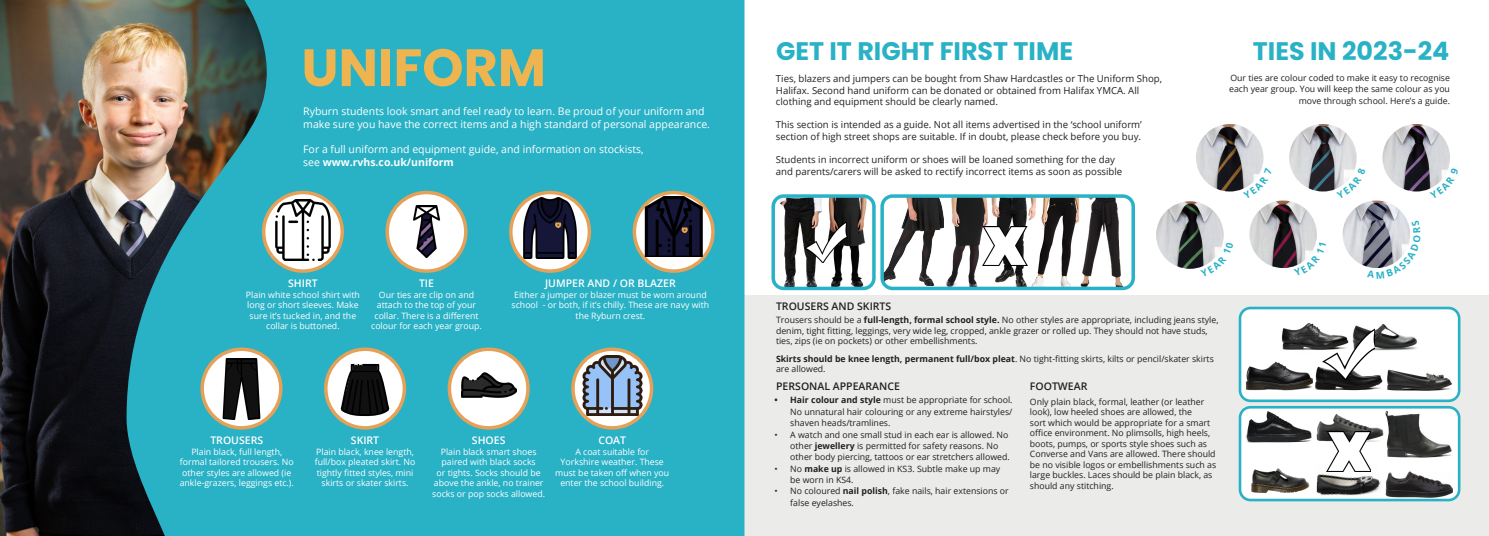
<style>
.page{position:relative;width:1489px;height:536px;background:#fff}
.page>*{position:absolute;margin:0;border:0;box-sizing:border-box;transform-origin:0 0}
.Heading_1{font:700 52.5px "Poppins";color:#edb450}
.t1{font:700 25.38px "Poppins";color:#29b1c6}
.t2{font:10.5px/12.6px "Open Sans";color:#fff}
.t3{font:600 10.5px "Open Sans";color:#fff}
.t4{font:600 10.5px "Open Sans";color:#231f20}
.t5{font:700 10.5px "Open Sans";color:#fff}
.t6{font:9.62px/11.5px "Open Sans";color:#231f20}
.t7{font:8.75px/10.5px "Open Sans";color:#231f20}
.t8{font:8.75px/10.5px "Open Sans";color:#fff;text-align:center}
.s1{font-weight:400}
.s2{color:#fff}
.s3{font-weight:700}
</style>
<div class="page">
<img style="left:0;top:0;width:126px;height:536px">
<div style="left:744px;top:295px;width:744px;height:241px;background:#ebebea"></div>
<img style="left:1195px;top:124px;width:68px;height:67px;border-radius:34px">
<svg style="left:126px;top:0;width:618px;height:536px;background:#32a8b9"></svg>
<div style="left:1239px;top:407px;width:219px;height:93px;background:#fff;border-radius:10px"></div>
<div style="left:1239px;top:308px;width:219px;height:93px;background:#fff;border-radius:10px"></div>
<svg style="left:202px;top:349px;width:79px;height:79px"></svg>
<div style="left:200px;top:347px;width:82px;height:82px;border:4px solid #e5a157;border-radius:50%"></div>
<img style="left:211px;top:358px;width:61px;height:61px">
<svg style="left:634px;top:192px;width:79px;height:79px"></svg>
<div style="left:632px;top:191px;width:82px;height:82px;border:4px solid #e5a157;border-radius:50%"></div>
<img style="left:643px;top:197px;width:59px;height:59px">
<svg style="left:263px;top:192px;width:79px;height:79px"></svg>
<div style="left:262px;top:191px;width:82px;height:82px;border:4px solid #e5a157;border-radius:50%"></div>
<img style="left:272px;top:199px;width:61px;height:61px">
<svg style="left:326px;top:349px;width:78px;height:79px"></svg>
<div style="left:324px;top:347px;width:82px;height:82px;border:4px solid #e5a157;border-radius:50%"></div>
<svg style="left:340px;top:364px;width:49px;height:53px"></svg>
<svg style="left:511px;top:192px;width:78px;height:79px"></svg>
<div style="left:509px;top:191px;width:82px;height:82px;border:4px solid #e5a157;border-radius:50%"></div>
<img style="left:519px;top:197px;width:61px;height:61px">
<svg style="left:449px;top:349px;width:79px;height:79px"></svg>
<div style="left:447px;top:347px;width:82px;height:82px;border:4px solid #e5a157;border-radius:50%"></div>
<img style="left:461px;top:358px;width:55px;height:55px">
<svg style="left:387px;top:192px;width:79px;height:79px"></svg>
<div style="left:385px;top:191px;width:82px;height:82px;border:4px solid #e5a157;border-radius:50%"></div>
<img style="left:400px;top:206px;width:52px;height:52px">
<svg style="left:573px;top:349px;width:78px;height:79px"></svg>
<div style="left:571px;top:347px;width:82px;height:82px;border:4px solid #e5a157;border-radius:50%"></div>
<img style="left:582px;top:356px;width:60px;height:59px">
<img style="left:1281px;top:323px;width:136px;height:28px">
<img style="left:1245px;top:361px;width:137px;height:30px">
<img style="left:1386px;top:369px;width:65px;height:22px">
<img style="left:1322px;top:329px;width:52px;height:51px">
<img style="left:776px;top:199px;width:46px;height:86px">
<img style="left:828px;top:199px;width:42px;height:86px">
<img style="left:805px;top:222px;width:42px;height:41px">
<img style="left:1289px;top:124px;width:67px;height:67px;border-radius:34px">
<img style="left:1342px;top:200px;width:67px;height:68px;border-radius:34px">
<img style="left:1383px;top:410px;width:69px;height:48px">
<img style="left:1244px;top:410px;width:139px;height:33px">
<img style="left:1316px;top:468px;width:64px;height:28px">
<img style="left:1244px;top:468px;width:66px;height:29px">
<img style="left:1385px;top:471px;width:67px;height:26px">
<img style="left:1326px;top:431px;width:44px;height:40px">
<div style="left:1238px;top:307px;width:222px;height:95px;border:3px solid #29b1c6;border-radius:10px"></div>
<div style="left:1238px;top:406px;width:222px;height:95px;border:3px solid #29b1c6;border-radius:10px"></div>
<img style="left:885px;top:199px;width:59px;height:86px">
<img style="left:946px;top:199px;width:42px;height:86px">
<img style="left:988px;top:199px;width:43px;height:86px">
<img style="left:982px;top:226px;width:45px;height:39px">
<img style="left:1079px;top:199px;width:43px;height:86px">
<img style="left:1031px;top:199px;width:48px;height:86px">
<div style="left:771px;top:194px;width:104px;height:96px;border:4px solid #29b1c6;border-radius:10px"></div>
<div style="left:880px;top:194px;width:254px;height:96px;border:4px solid #29b1c6;border-radius:10px"></div>
<img style="left:1249px;top:200px;width:67px;height:68px;border-radius:34px">
<img style="left:1156px;top:201px;width:67px;height:68px;border-radius:34px">
<img style="left:1382px;top:124px;width:67px;height:67px;border-radius:34px">
<svg style="left:1243px;top:168px;width:19px;height:21px"></svg>
<svg style="left:1336px;top:168px;width:19px;height:21px"></svg>
<svg style="left:1366px;top:220px;width:44px;height:48px;background:#9fa0aa"></svg>
<svg style="left:1293px;top:242px;width:23px;height:25px"></svg>
<svg style="left:1200px;top:242px;width:23px;height:26px"></svg>
<svg style="left:1429px;top:168px;width:20px;height:21px"></svg>
<p class="Heading_1" style="left:301px;top:37px;width:246px">UNIFORM</p>
<p class="t2" style="left:303px;top:105px;width:408px">Ryburn students look smart and feel ready to learn. Be proud of your uniform and make sure you have the correct items and a high standard of personal appearance.</p>
<p class="t2" style="left:303px;top:143px;width:342px">For a full uniform and equipment guide, and information on stockists,</p>
<p class="t5" style="left:303px;top:154px;width:152px"><span class="s1">see</span> www.rvhs.co.uk/uniform</p>
<p class="t3" style="left:288px;top:276px;width:31px">SHIRT</p>
<p class="t8" style="left:246px;top:289px;width:115px">Plain white school shirt with long or short sleeves. Make sure it’s tucked in, and the collar is buttoned.</p>
<p class="t3" style="left:419px;top:276px;width:17px">TIE</p>
<p class="t8" style="left:371px;top:289px;width:112px">Our ties are clip on and attach to the top of your collar. There is a different colour for each year group.</p>
<p class="t3" style="left:545px;top:276px;width:132px">JUMPER AND / OR BLAZER</p>
<p class="t8" style="left:511px;top:289px;width:199px">Either a jumper or blazer must be worn around school - or both, if it’s chilly. These are navy with the Ryburn crest.</p>
<p class="t3" style="left:210px;top:433px;width:54px">TROUSERS</p>
<p class="t8" style="left:180px;top:446px;width:116px">Plain black, full length, formal tailored trousers. No other styles are allowed (ie ankle-grazers, leggings etc.).</p>
<p class="t3" style="left:351px;top:433px;width:30px">SKIRT</p>
<p class="t8" style="left:315px;top:446px;width:102px">Plain black, knee length, full/box pleated skirt. No tightly fitted styles, mini skirts or skater skirts.</p>
<p class="t3" style="left:472px;top:433px;width:35px">SHOES</p>
<p class="t8" style="left:432px;top:446px;width:114px">Plain black smart shoes paired with black socks<br>or tights. Socks should be above the ankle, no trainer socks or pop socks allowed.</p>
<p class="t3" style="left:598px;top:433px;width:29px">COAT</p>
<p class="t8" style="left:555px;top:446px;width:115px">A coat suitable for<br>Yorkshire weather. These must be taken off when you enter the school building.</p>
<p class="t1" style="left:776px;top:36px;width:298px">GET IT RIGHT FIRST TIME</p>
<p class="t1" style="left:1252px;top:37px;width:198px">TIES IN 2023-24</p>
<p class="t7" style="left:1228px;top:72px;width:222px;line-height:11.4px;text-align:right">Our ties are colour coded to make it easy to recognise each year group. You will keep the same colour as you move through school. Here’s a guide.</p>
<p class="t6" style="left:776px;top:73px;width:387px">Ties, blazers and jumpers can be bought from Shaw Hardcastles or The Uniform Shop,<br>Halifax. Second hand uniform can be donated or obtained from Halifax YMCA. All clothing and equipment should be clearly named.</p>
<p class="t6" style="left:776px;top:119px;width:367px">This section is intended as a guide. Not all items advertised in the ‘school uniform’ section of high street shops are suitable. If in doubt, please check before you buy.</p>
<p class="t6" style="left:776px;top:153px;width:350px">Students in incorrect uniform or shoes will be loaned something for the day and parents/carers will be asked to rectify incorrect items as soon as possible<span class="s2">.</span></p>
<p class="t4" style="left:776px;top:299px;width:117px">TROUSERS AND SKIRTS</p>
<p class="t7" style="left:776px;top:314px;width:444px">Trousers should be a <span class="s3">full-length, formal school style.</span> No other styles are appropriate, including jeans style, denim, tight fitting, leggings, very wide leg, cropped, ankle grazer or rolled up. They should not have studs, ties, zips (ie on pockets) or other embellishments.</p>
<p class="t7" style="left:776px;top:353px;width:439px"><span class="s3">Skirts should be knee length, permanent full/box pleat</span>. No tight-fitting skirts, kilts or pencil/skater skirts are allowed.</p>
<p class="t4" style="left:776px;top:378px;width:125px">PERSONAL APPEARANCE</p>
<p class="t7" style="left:790px;top:394px;width:224px;line-height:11.4px;text-align:justify;text-indent:-16px"><span class="s3">• Hair colour and style</span> must be appropriate for school.<br>No unnatural hair colouring or any extreme hairstyles/ shaven heads/tramlines.</p>
<p class="t7" style="left:790px;top:428px;width:221px;line-height:11.4px;text-indent:-16px">• A watch and one small stud in each ear is allowed. No other <span class="s3">jewellery</span> is permitted for safety reasons. No other body piercing, tattoos or ear stretchers allowed.</p>
<p class="t7" style="left:790px;top:462px;width:211px;line-height:11.4px;text-indent:-16px">• No <span class="s3">make up</span> is allowed in KS3. Subtle make up may be worn in KS4.</p>
<p class="t7" style="left:790px;top:485px;width:220px;line-height:11.4px;text-indent:-16px">• No coloured <span class="s3">nail polish</span>, fake nails, hair extensions or false eyelashes.</p>
<p class="t4" style="left:1029px;top:379px;width:59px">FOOTWEAR</p>
<p class="t7" style="left:1029px;top:396px;width:188px">Only plain black, formal, leather (or leather look), low heeled shoes are allowed, the<br>sort which would be appropriate for a smart office environment. No plimsolls, high heels, boots, pumps, or sports style shoes such as Converse and Vans are allowed. There should be no visible logos or embellishments such as large buckles. Laces should be plain black, as should any stitching.</p>
</div>
